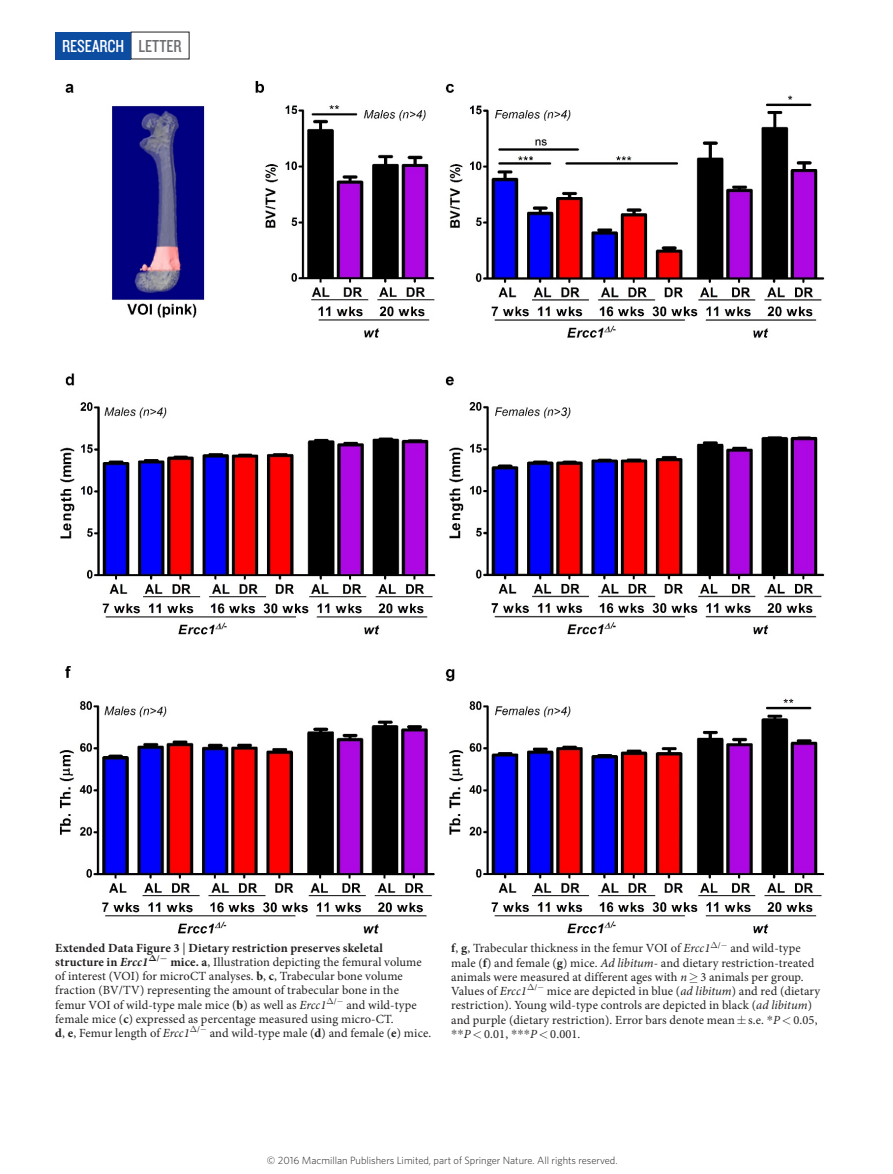
<style>
.page{position:relative;width:893px;height:1174px;background:#fff}
.page>*{position:absolute;margin:0;border:0;box-sizing:border-box;transform-origin:0 0}
.t1{font:18px "Knockout 29 Junior Ltweight";color:#fff}
.t2{font:12.45px/14.2px "Minion Pro";letter-spacing:.01em;color:#231f20}
.t3{font:300 10.5px "Whitney";color:#231f20}
.s1{color:#6c6d70}
.s2{font-weight:700}
.s3{font-weight:700;font-style:italic}
.s4{font-style:italic}
.s5{font-family:"STIX General"}
</style>
<div class="page">
<div style="left:55px;top:32px;width:76px;height:27px;background:#0d4da1"></div>
<img style="left:60px;top:81px;width:765px;height:853px">
<h1 class="t1" style="left:62px;top:34px;width:121px">RESEARCH <span class="s1">LETTER</span></h1>
<p class="t2" style="left:55px;top:940px;width:377px"><span class="s2">Extended Data Figure 3</span> | <span class="s2">Dietary restriction preserves skeletal structure in</span> <span class="s3">Ercc1</span>∆<sup>/</sup>− <span class="s2">mice. a</span>, Illustration depicting the femural volume of interest (VOI) for microCT analyses. <span class="s2">b</span>, <span class="s2">c</span>, Trabecular bone volume fraction (BV/TV) representing the amount of trabecular bone in the femur VOI of wild-type male mice (<span class="s2">b</span>) as well as <span class="s4">Ercc1</span>∆<sup>/</sup>− and wild-type female mice (<span class="s2">c</span>) expressed as percentage measured using micro-CT.<br><span class="s2">d</span>, <span class="s2">e</span>, Femur length of <span class="s4">Ercc1</span>∆<sup>/</sup>− and wild-type male (<span class="s2">d</span>) and female (<span class="s2">e</span>) mice.</p>
<p class="t2" style="left:451px;top:941px;width:371px"><span class="s2">f</span>, <span class="s2">g</span>, Trabecular thickness in the femur VOI of <span class="s4">Ercc1</span>∆<sup>/</sup>− and wild-type male (<span class="s2">f</span>) and female (<span class="s2">g</span>) mice. <span class="s4">Ad libitum</span>- and dietary restriction-treated animals were measured at different ages with <span class="s4">n</span>≥3 animals per group.<br>Values of <span class="s4">Ercc1</span>∆<sup>/</sup>− mice are depicted in blue (<span class="s4">ad libitum</span>) and red (dietary restriction). Young wild-type controls are depicted in black (<span class="s4">ad libitum</span>) and purple (dietary restriction). Error bars denote mean s.e. <span class="s5">*</span><span class="s4">P</span> 0.05, <span class="s5">**</span><span class="s4">P</span> 0.01, <span class="s5">***</span><span class="s4">P</span> 0.001.</p>
<p class="t3" style="left:267px;top:1153px;width:352px">© 2016 Macmillan Publishers Limited, part of Springer Nature. All rights reserved.</p>
</div>
